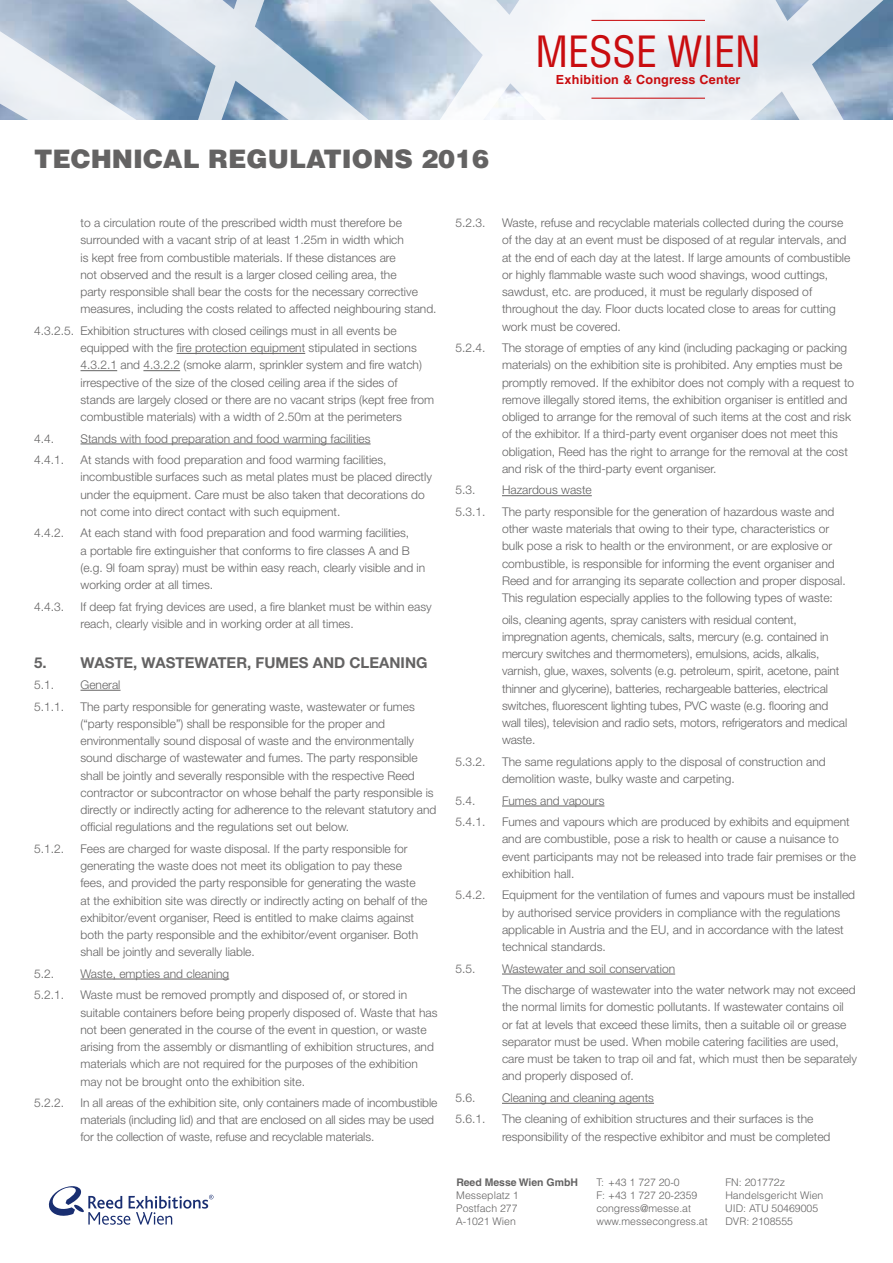
<style>
.page{position:relative;width:893px;height:1263px;background:#fff}
.page>*{position:absolute;margin:0;border:0;box-sizing:border-box;transform-origin:0 0}
.t1{font:condensed 42px "Helvetica LT Std";color:#c90c0f}
.t2{font:900 25.5px "Helvetica LT Std";color:#646363}
.t3{font:700 15px "Helvetica Neue LT Std";color:#646363}
.t4{font:700 12.6px "Helvetica LT Std";letter-spacing:.02em;color:#c90c0f}
.t5{font:300 12px/17.2px "Helvetica Neue LT Std";color:#646363}
.t6{font:300 10.5px/12.8px "Helvetica LT Std";color:#646363}
.t7{font:700 10.5px "Helvetica LT Std";color:#646363}
</style>
<div class="page">
<svg style="left:48px;top:1186px;width:165px;height:39px"></svg>
<svg style="left:0;top:0;width:893px;height:119px"></svg>
<hr style="left:591px;top:20px;width:114px;height:1px;background:#c90c0f">
<hr style="left:591px;top:98px;width:114px;height:1px;background:#c90c0f">
<hr style="left:177px;top:353px;width:128px;height:1px;background:#646363">
<hr style="left:81px;top:370px;width:36px;height:1px;background:#646363">
<hr style="left:143px;top:370px;width:37px;height:1px;background:#646363">
<hr style="left:81px;top:444px;width:290px;height:1px;background:#646363">
<hr style="left:81px;top:690px;width:40px;height:1px;background:#646363">
<hr style="left:81px;top:979px;width:148px;height:1px;background:#646363">
<hr style="left:502px;top:495px;width:90px;height:1px;background:#646363">
<hr style="left:502px;top:806px;width:102px;height:1px;background:#646363">
<hr style="left:502px;top:974px;width:173px;height:1px;background:#646363">
<hr style="left:502px;top:1103px;width:152px;height:1px;background:#646363">
<h2 class="t2" style="left:34px;top:142px;width:457px">TECHNICAL REGULATIONS 2016</h2>
<h1 class="t1" style="left:536px;top:25px;width:227px">MESSE WIEN</h1>
<p class="t4" style="left:556px;top:72px;width:186px">Exhibition &amp; Congress Center</p>
<p class="t5" style="left:81px;top:214px;width:358px">to a circulation route of the prescribed width must therefore be surrounded with a vacant strip of at least 1.25m in width which<br>is kept free from combustible materials. If these distances are<br>not observed and the result is a larger closed ceiling area, the<br>party responsible shall bear the costs for the necessary corrective measures, including the costs related to affected neighbouring stand.</p>
<p class="t5" style="left:81px;top:322px;width:355px;text-indent:-46px">4.3.2.5. Exhibition structures with closed ceilings must in all events be equipped with the fire protection equipment stipulated in sections 4.3.2.1 and 4.3.2.2 (smoke alarm, sprinkler system and fire watch) irrespective of the size of the closed ceiling area if the sides of stands are largely closed or there are no vacant strips (kept free from combustible materials) with a width of 2.50m at the perimeters</p>
<p class="t5" style="left:34px;top:429px;width:22px">4.4.</p>
<p class="t5" style="left:81px;top:429px;width:292px">Stands with food preparation and food warming facilities</p>
<p class="t5" style="left:34px;top:451px;width:32px">4.4.1.</p>
<p class="t5" style="left:81px;top:451px;width:353px">At stands with food preparation and food warming facilities, incombustible surfaces such as metal plates must be placed directly under the equipment. Care must be also taken that decorations do not come into direct contact with such equipment.</p>
<p class="t5" style="left:34px;top:524px;width:32px">4.4.2.</p>
<p class="t5" style="left:81px;top:524px;width:346px">At each stand with food preparation and food warming facilities,<br>a portable fire extinguisher that conforms to fire classes A and B (e.g. 9l foam spray) must be within easy reach, clearly visible and in working order at all times.</p>
<p class="t5" style="left:34px;top:597px;width:32px">4.4.3.</p>
<p class="t5" style="left:81px;top:597px;width:353px">If deep fat frying devices are used, a fire blanket must be within easy reach, clearly visible and in working order at all times.</p>
<p class="t3" style="left:34px;top:653px;width:395px">5. WASTE, WASTEWATER, FUMES AND CLEANING</p>
<p class="t5" style="left:34px;top:676px;width:22px">5.1.</p>
<p class="t5" style="left:81px;top:676px;width:42px">General</p>
<p class="t5" style="left:34px;top:697px;width:32px">5.1.1.</p>
<p class="t5" style="left:81px;top:697px;width:357px">The party responsible for generating waste, wastewater or fumes (“party responsible”) shall be responsible for the proper and environmentally sound disposal of waste and the environmentally sound discharge of wastewater and fumes. The party responsible shall be jointly and severally responsible with the respective Reed contractor or subcontractor on whose behalf the party responsible is directly or indirectly acting for adherence to the relevant statutory and official regulations and the regulations set out below.</p>
<p class="t5" style="left:34px;top:840px;width:32px">5.1.2.</p>
<p class="t5" style="left:81px;top:840px;width:348px">Fees are charged for waste disposal. If the party responsible for generating the waste does not meet its obligation to pay these fees, and provided the party responsible for generating the waste at the exhibition site was directly or indirectly acting on behalf of the exhibitor/event organiser, Reed is entitled to make claims against both the party responsible and the exhibitor/event organiser. Both shall be jointly and severally liable.</p>
<p class="t5" style="left:34px;top:964px;width:22px">5.2.</p>
<p class="t5" style="left:81px;top:964px;width:150px">Waste, empties and cleaning</p>
<p class="t5" style="left:34px;top:986px;width:32px">5.2.1.</p>
<p class="t5" style="left:81px;top:986px;width:358px">Waste must be removed promptly and disposed of, or stored in suitable containers before being properly disposed of. Waste that has not been generated in the course of the event in question, or waste arising from the assembly or dismantling of exhibition structures, and materials which are not required for the purposes of the exhibition may not be brought onto the exhibition site.</p>
<p class="t5" style="left:34px;top:1094px;width:32px">5.2.2.</p>
<p class="t5" style="left:81px;top:1094px;width:358px">In all areas of the exhibition site, only containers made of incombustible materials (including lid) and that are enclosed on all sides may be used for the collection of waste, refuse and recyclable materials.</p>
<p class="t5" style="left:455px;top:214px;width:32px">5.2.3.</p>
<p class="t5" style="left:502px;top:214px;width:350px">Waste, refuse and recyclable materials collected during the course of the day at an event must be disposed of at regular intervals, and at the end of each day at the latest. If large amounts of combustible or highly flammable waste such wood shavings, wood cuttings, sawdust, etc. are produced, it must be regularly disposed of throughout the day. Floor ducts located close to areas for cutting work must be covered.</p>
<p class="t5" style="left:455px;top:339px;width:32px">5.2.4.</p>
<p class="t5" style="left:502px;top:339px;width:354px">The storage of empties of any kind (including packaging or packing materials) on the exhibition site is prohibited. Any empties must be promptly removed. If the exhibitor does not comply with a request to remove illegally stored items, the exhibition organiser is entitled and obliged to arrange for the removal of such items at the cost and risk of the exhibitor. If a third-party event organiser does not meet this obligation, Reed has the right to arrange for the removal at the cost and risk of the third-party event organiser.</p>
<p class="t5" style="left:455px;top:481px;width:22px">5.3.</p>
<p class="t5" style="left:502px;top:481px;width:91px">Hazardous waste</p>
<p class="t5" style="left:455px;top:503px;width:32px">5.3.1.</p>
<p class="t5" style="left:502px;top:503px;width:345px">The party responsible for the generation of hazardous waste and other waste materials that owing to their type, characteristics or bulk pose a risk to health or the environment, or are explosive or combustible, is responsible for informing the event organiser and Reed and for arranging its separate collection and proper disposal.<br>This regulation especially applies to the following types of waste:</p>
<p class="t5" style="left:502px;top:610px;width:347px">oils, cleaning agents, spray canisters with residual content, impregnation agents, chemicals, salts, mercury (e.g. contained in mercury switches and thermometers), emulsions, acids, alkalis, varnish, glue, waxes, solvents (e.g. petroleum, spirit, acetone, paint thinner and glycerine), batteries, rechargeable batteries, electrical switches, fluorescent lighting tubes, PVC waste (e.g. flooring and wall tiles), television and radio sets, motors, refrigerators and medical waste.</p>
<p class="t5" style="left:455px;top:753px;width:32px">5.3.2.</p>
<p class="t5" style="left:502px;top:753px;width:325px">The same regulations apply to the disposal of construction and demolition waste, bulky waste and carpeting.</p>
<p class="t5" style="left:455px;top:791px;width:22px">5.4.</p>
<p class="t5" style="left:502px;top:791px;width:104px">Fumes and vapours</p>
<p class="t5" style="left:455px;top:813px;width:32px">5.4.1.</p>
<p class="t5" style="left:502px;top:813px;width:355px">Fumes and vapours which are produced by exhibits and equipment and are combustible, pose a risk to health or cause a nuisance to event participants may not be released into trade fair premises or the exhibition hall.</p>
<p class="t5" style="left:455px;top:886px;width:32px">5.4.2.</p>
<p class="t5" style="left:502px;top:886px;width:355px">Equipment for the ventilation of fumes and vapours must be installed by authorised service providers in compliance with the regulations applicable in Austria and the EU, and in accordance with the latest technical standards.</p>
<p class="t5" style="left:455px;top:959px;width:22px">5.5.</p>
<p class="t5" style="left:502px;top:957px;width:355px;line-height:21.5px">Wastewater and soil conservation<br>The discharge of wastewater into the water network may not exceed</p>
<p class="t5" style="left:502px;top:998px;width:356px">the normal limits for domestic pollutants. If wastewater contains oil or fat at levels that exceed these limits, then a suitable oil or grease separator must be used. When mobile catering facilities are used, care must be taken to trap oil and fat, which must then be separately and properly disposed of.</p>
<p class="t5" style="left:455px;top:1089px;width:22px">5.6.</p>
<p class="t5" style="left:502px;top:1089px;width:154px">Cleaning and cleaning agents</p>
<p class="t5" style="left:455px;top:1110px;width:32px">5.6.1.</p>
<p class="t5" style="left:502px;top:1110px;width:330px">The cleaning of exhibition structures and their surfaces is the responsibility of the respective exhibitor and must be completed</p>
<p class="t7" style="left:456px;top:1176px;width:123px">Reed Messe Wien GmbH</p>
<p class="t6" style="left:456px;top:1189px;width:64px;text-align:justify">Messeplatz 1<br>Postfach 277<br>A-1021 Wien</p>
<p class="t6" style="left:596px;top:1176px;width:113px">T: +43 1 727 20-0<br>F: +43 1 727 20-2359 congress@messe.at www.messecongress.at</p>
<p class="t6" style="left:725px;top:1176px;width:100px">FN: 201772z<br>Handelsgericht Wien<br>UID: ATU 50469005<br>DVR: 2108555</p>
</div>
